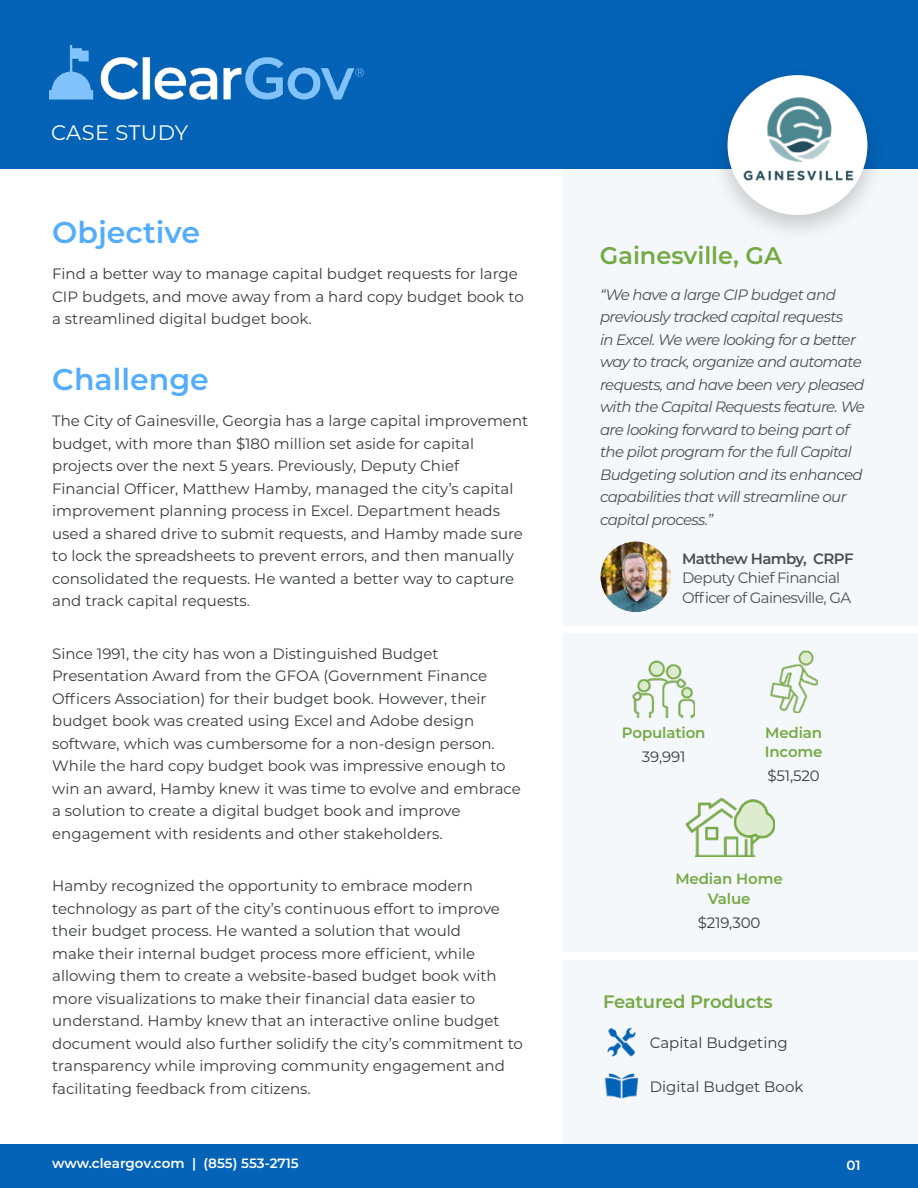
<style>
.page{position:relative;width:918px;height:1188px;background:#fff}
.page>*{position:absolute;margin:0;border:0;box-sizing:border-box;transform-origin:0 0}
.t1{font:600 30px "Montserrat";color:#54adfb}
.t2{font:600 24px "Montserrat";color:#74a943}
.t3{font:21px "Montserrat";letter-spacing:.01em;color:#fff}
.t4{font:600 18px "Montserrat";letter-spacing:-.01em;color:#74a943}
.t5{font:15px/22.5px "Montserrat";color:#383b3c}
.t6{font:italic 15px/22.5px "Montserrat";letter-spacing:-.04em;color:#4c4f50}
.t7{font:15px/19.5px "Montserrat";letter-spacing:-.04em;color:#4c4f50}
.t8{font:600 15px/19.8px "Montserrat";letter-spacing:-.01em;color:#74a943}
.t9{font:600 15px "Montserrat";letter-spacing:-.04em;color:#4c4f50}
.t10{font:600 13.5px "Montserrat";letter-spacing:-.005em;color:#fff}
</style>
<div class="page">
<div style="left:563px;top:167px;width:355px;height:459px;background:#f5f8fa"></div>
<div style="left:563px;top:634px;width:355px;height:318px;background:#f5f8fa"></div>
<div style="left:563px;top:960px;width:355px;height:228px;background:#f5f8fa"></div>
<img style="left:607px;top:1027px;width:29px;height:30px">
<div style="left:0;top:0;width:918px;height:168px;background:#0463b7"></div>
<img style="left:49px;top:46px;width:315px;height:53px">
<div style="left:0;top:1145px;width:918px;height:43px;background:#0463b7"></div>
<div style="left:708px;top:64px;width:179px;height:180px;background:#000;opacity:.2"></div>
<div style="left:728px;top:75px;width:139px;height:140px;background:#fff;border-radius:50%"></div>
<img style="left:728px;top:78px;width:139px;height:120px">
<img style="left:601px;top:542px;width:70px;height:70px;border-radius:35px">
<img style="left:605px;top:1073px;width:33px;height:26px">
<img style="left:685px;top:798px;width:90px;height:58px">
<img style="left:770px;top:651px;width:48px;height:61px">
<img style="left:632px;top:661px;width:62px;height:56px">
<h3 class="t3" style="left:51px;top:119px;width:139px">CASE STUDY</h3>
<h1 class="t1" style="left:52px;top:211px;width:149px">Objective</h1>
<p class="t5" style="left:52px;top:262px;width:473px">Find a better way to manage capital budget requests for large<br>CIP budgets, and move away from a hard copy budget book to a streamlined digital budget book.</p>
<h1 class="t1" style="left:52px;top:358px;width:158px">Challenge</h1>
<p class="t5" style="left:52px;top:409px;width:478px">The City of Gainesville, Georgia has a large capital improvement budget, with more than $180 million set aside for capital projects over the next 5 years. Previously, Deputy Chief Financial Officer, Matthew Hamby, managed the city’s capital improvement planning process in Excel. Department heads used a shared drive to submit requests, and Hamby made sure to lock the spreadsheets to prevent errors, and then manually consolidated the requests. He wanted a better way to capture and track capital requests.</p>
<p class="t5" style="left:52px;top:642px;width:470px">Since 1991, the city has won a Distinguished Budget Presentation Award from the GFOA (Government Finance Officers Association) for their budget book. However, their budget book was created using Excel and Adobe design software, which was cumbersome for a non-design person.<br>While the hard copy budget book was impressive enough to win an award, Hamby knew it was time to evolve and embrace a solution to create a digital budget book and improve engagement with residents and other stakeholders.</p>
<p class="t5" style="left:52px;top:874px;width:472px">Hamby recognized the opportunity to embrace modern technology as part of the city’s continuous effort to improve their budget process. He wanted a solution that would<br>make their internal budget process more efficient, while allowing them to create a website-based budget book with more visualizations to make their financial data easier to understand. Hamby knew that an interactive online budget document would also further solidify the city’s commitment to transparency while improving community engagement and facilitating feedback from citizens.</p>
<p class="t10" style="left:52px;top:1154px;width:248px">www.cleargov.com | (855) 553-2715</p>
<h2 class="t2" style="left:600px;top:238px;width:184px">Gainesville, GA</h2>
<p class="t6" style="left:600px;top:282px;width:266px">“We have a large CIP budget and previously tracked capital requests<br>in Excel. We were looking for a better way to track, organize and automate requests, and have been very pleased with the Capital Requests feature. We are looking forward to being part of the pilot program for the full Capital Budgeting solution and its enhanced capabilities that will streamline our capital process.”</p>
<p class="t9" style="left:682px;top:548px;width:173px">Matthew Hamby, CRPF</p>
<p class="t7" style="left:682px;top:567px;width:170px">Deputy Chief Financial<br>Officer of Gainesville, GA</p>
<p class="t8" style="left:622px;top:722px;width:85px">Population</p>
<p class="t5" style="left:642px;top:745px;width:45px">39,991</p>
<p class="t8" style="left:765px;top:722px;width:59px">Median<br>Income</p>
<p class="t5" style="left:768px;top:764px;width:54px">$51,520</p>
<p class="t8" style="left:675px;top:868px;width:109px;text-align:center">Median Home<br>Value</p>
<p class="t5" style="left:698px;top:911px;width:64px">$219,300</p>
<p class="t4" style="left:603px;top:989px;width:171px">Featured Products</p>
<p class="t5" style="left:650px;top:1031px;width:140px">Capital Budgeting</p>
<p class="t5" style="left:650px;top:1074px;width:155px">Digital Budget Book</p>
<p class="t10" style="left:847px;top:1155px;width:16px">01</p>
</div>
